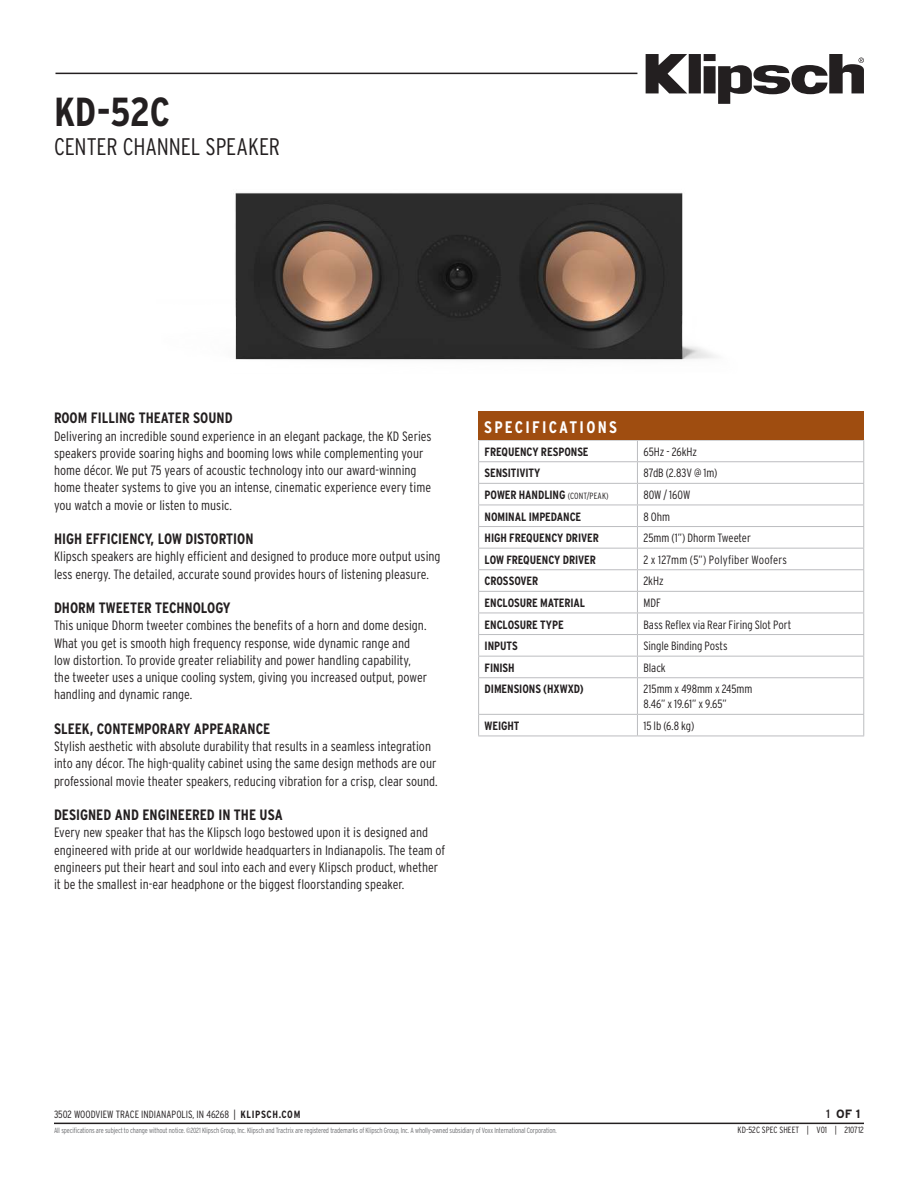
<style>
.page{position:relative;width:918px;height:1188px;background:#fff}
.page>*{position:absolute;margin:0;border:0;box-sizing:border-box;transform-origin:0 0}
.t1{font:700 40.5px "Interstate Condensed";color:#231f20}
.t2{font:300 24px "Interstate Condensed";letter-spacing:-.005em;color:#231f20}
.t3{font:700 16.65px "Interstate Condensed";letter-spacing:.135em;color:#fff}
.t4{font:700 15px "Interstate Condensed";color:#231f20}
.t5{font:300 13.5px/17.2px "Interstate Condensed";color:#231f20}
.t6{font:300 12px/15px "Interstate Condensed";letter-spacing:-.005em;color:#231f20}
.t7{font:700 12px "Interstate Condensed";letter-spacing:-.005em;color:#231f20}
.t8{font:700 12px "Interstate";color:#231f20}
.t9{font:300 10.5px "Interstate Condensed";color:#231f20}
.t10{font:300 9px "Interstate Condensed";color:#231f20}
.t11{font:300 7.5px "Interstate Condensed";letter-spacing:-.02em;color:#6c6d70;scale:.95 1}
.s1{font-weight:300;font-size:9px}
.s2{font-weight:700}
.s3{font-weight:400}
</style>
<div class="page">
<hr style="left:56px;top:73px;width:581px;height:1px;background:#231f20">
<svg style="left:645px;top:54px;width:219px;height:50px"></svg>
<hr style="left:478px;top:440px;width:159px;height:1px;background:#bcbdc0">
<hr style="left:637px;top:440px;width:227px;height:1px;background:#bcbdc0">
<hr style="left:478px;top:461px;width:159px;height:1px;background:#bcbdc0">
<hr style="left:637px;top:461px;width:227px;height:1px;background:#bcbdc0">
<hr style="left:478px;top:483px;width:159px;height:1px;background:#bcbdc0">
<hr style="left:637px;top:483px;width:227px;height:1px;background:#bcbdc0">
<hr style="left:478px;top:505px;width:159px;height:1px;background:#bcbdc0">
<hr style="left:637px;top:505px;width:227px;height:1px;background:#bcbdc0">
<hr style="left:478px;top:526px;width:159px;height:1px;background:#bcbdc0">
<hr style="left:637px;top:526px;width:227px;height:1px;background:#bcbdc0">
<hr style="left:478px;top:548px;width:159px;height:1px;background:#bcbdc0">
<hr style="left:637px;top:548px;width:227px;height:1px;background:#bcbdc0">
<hr style="left:478px;top:569px;width:159px;height:1px;background:#bcbdc0">
<hr style="left:637px;top:569px;width:227px;height:1px;background:#bcbdc0">
<hr style="left:478px;top:591px;width:159px;height:1px;background:#bcbdc0">
<hr style="left:637px;top:591px;width:227px;height:1px;background:#bcbdc0">
<hr style="left:478px;top:613px;width:159px;height:1px;background:#bcbdc0">
<hr style="left:637px;top:613px;width:227px;height:1px;background:#bcbdc0">
<hr style="left:478px;top:634px;width:159px;height:1px;background:#bcbdc0">
<hr style="left:637px;top:634px;width:227px;height:1px;background:#bcbdc0">
<hr style="left:478px;top:656px;width:159px;height:1px;background:#bcbdc0">
<svg style="left:478px;top:441px;width:1px;height:236px"></svg>
<hr style="left:637px;top:656px;width:227px;height:1px;background:#bcbdc0">
<svg style="left:637px;top:441px;width:1px;height:236px"></svg>
<svg style="left:863px;top:441px;width:1px;height:236px"></svg>
<hr style="left:478px;top:677px;width:159px;height:1px;background:#bcbdc0">
<hr style="left:478px;top:678px;width:1px;height:36px;background:#bcbdc0">
<hr style="left:637px;top:677px;width:227px;height:1px;background:#bcbdc0">
<hr style="left:637px;top:678px;width:1px;height:36px;background:#bcbdc0">
<hr style="left:863px;top:678px;width:1px;height:36px;background:#bcbdc0">
<hr style="left:478px;top:714px;width:159px;height:1px;background:#bcbdc0">
<svg style="left:478px;top:715px;width:1px;height:21px"></svg>
<hr style="left:637px;top:714px;width:227px;height:1px;background:#bcbdc0">
<svg style="left:637px;top:715px;width:1px;height:21px"></svg>
<svg style="left:863px;top:715px;width:1px;height:21px"></svg>
<hr style="left:478px;top:736px;width:159px;height:1px;background:#bcbdc0">
<hr style="left:637px;top:736px;width:227px;height:1px;background:#bcbdc0">
<div style="left:478px;top:411px;width:386px;height:29px;background:#9f4d10"></div>
<hr style="left:54px;top:1123px;width:810px;height:1px;background:#231f20">
<img style="left:235px;top:192px;width:480px;height:168px">
<h1 class="t1" style="left:54px;top:89px;width:117px">KD-52C</h1>
<h2 class="t2" style="left:54px;top:133px;width:228px">CENTER CHANNEL SPEAKER</h2>
<p class="t4" style="left:54px;top:410px;width:180px">ROOM FILLING THEATER SOUND</p>
<p class="t5" style="left:54px;top:427px;width:379px">Delivering an incredible sound experience in an elegant package, the KD Series speakers provide soaring highs and booming lows while complementing your home décor. We put 75 years of acoustic technology into our award-winning home theater systems to give you an intense, cinematic experience every time you watch a movie or listen to music.</p>
<p class="t4" style="left:54px;top:531px;width:201px">HIGH EFFICIENCY, LOW DISTORTION</p>
<p class="t5" style="left:54px;top:548px;width:388px">Klipsch speakers are highly efficient and designed to produce more output using less energy. The detailed, accurate sound provides hours of listening pleasure.</p>
<p class="t4" style="left:54px;top:600px;width:178px">DHORM TWEETER TECHNOLOGY</p>
<p class="t5" style="left:54px;top:617px;width:375px">This unique Dhorm tweeter combines the benefits of a horn and dome design.<br>What you get is smooth high frequency response, wide dynamic range and low distortion. To provide greater reliability and power handling capability, the tweeter uses a unique cooling system, giving you increased output, power handling and dynamic range.</p>
<p class="t4" style="left:54px;top:720px;width:218px">SLEEK, CONTEMPORARY APPEARANCE</p>
<p class="t5" style="left:54px;top:738px;width:385px">Stylish aesthetic with absolute durability that results in a seamless integration into any décor. The high-quality cabinet using the same design methods are our professional movie theater speakers, reducing vibration for a crisp, clear sound.</p>
<p class="t4" style="left:54px;top:807px;width:230px">DESIGNED AND ENGINEERED IN THE USA</p>
<p class="t5" style="left:54px;top:824px;width:393px">Every new speaker that has the Klipsch logo bestowed upon it is designed and engineered with pride at our worldwide headquarters in Indianapolis. The team of engineers put their heart and soul into each and every Klipsch product, whether it be the smallest in-ear headphone or the biggest floorstanding speaker.</p>
<p class="t3" style="left:484px;top:418px;width:134px">SPECIFICATIONS</p>
<p class="t7" style="left:485px;top:445px;width:106px">FREQUENCY RESPONSE</p>
<p class="t6" style="left:643px;top:444px;width:55px">65Hz - 26kHz</p>
<p class="t7" style="left:485px;top:466px;width:57px">SENSITIVITY</p>
<p class="t6" style="left:643px;top:466px;width:75px">87dB (2.83V @ 1m)</p>
<p class="t7" style="left:485px;top:488px;width:126px">POWER HANDLING <span class="s1">(CONT/PEAK)</span></p>
<p class="t6" style="left:643px;top:487px;width:48px">80W / 160W</p>
<p class="t7" style="left:485px;top:510px;width:98px">NOMINAL IMPEDANCE</p>
<p class="t6" style="left:643px;top:509px;width:28px">8 Ohm</p>
<p class="t7" style="left:485px;top:531px;width:116px">HIGH FREQUENCY DRIVER</p>
<p class="t6" style="left:643px;top:530px;width:109px">25mm (1”) Dhorm Tweeter</p>
<p class="t7" style="left:485px;top:553px;width:113px">LOW FREQUENCY DRIVER</p>
<p class="t6" style="left:643px;top:552px;width:145px">2 x 127mm (5”) Polyfiber Woofers</p>
<p class="t7" style="left:485px;top:574px;width:55px">CROSSOVER</p>
<p class="t6" style="left:643px;top:574px;width:22px">2kHz</p>
<p class="t7" style="left:485px;top:596px;width:102px">ENCLOSURE MATERIAL</p>
<p class="t6" style="left:643px;top:595px;width:19px">MDF</p>
<p class="t7" style="left:485px;top:618px;width:81px">ENCLOSURE TYPE</p>
<p class="t6" style="left:643px;top:617px;width:149px">Bass Reflex via Rear Firing Slot Port</p>
<p class="t7" style="left:485px;top:639px;width:35px">INPUTS</p>
<p class="t6" style="left:643px;top:638px;width:86px">Single Binding Posts</p>
<p class="t7" style="left:485px;top:661px;width:32px">FINISH</p>
<p class="t6" style="left:643px;top:660px;width:24px">Black</p>
<p class="t7" style="left:485px;top:682px;width:101px">DIMENSIONS (HXWXD)</p>
<p class="t6" style="left:643px;top:682px;width:111px">215mm x 498mm x 245mm<br>8.46” x 19.61” x 9.65”</p>
<p class="t7" style="left:485px;top:719px;width:36px">WEIGHT</p>
<p class="t6" style="left:643px;top:718px;width:52px">15 lb (6.8 kg)</p>
<p class="t9" style="left:54px;top:1108px;width:248px">3502 WOODVIEW TRACE INDIANAPOLIS, IN 46268 | <span class="s2">KLIPSCH.COM</span></p>
<p class="t8" style="left:826px;top:1107px;width:36px"><span class="s3">1</span> OF 1</p>
<p class="t11" style="left:54px;top:1126px;width:531px">All specifications are subject to change without notice. ©2021 Klipsch Group, Inc. Klipsch and Tractrix are registered trademarks of Klipsch Group, Inc. A wholly-owned subsidiary of Voxx International Corporation.</p>
<p class="t10" style="left:738px;top:1125px;width:128px">KD-52C SPEC SHEET | V01 | 210712</p>
</div>
